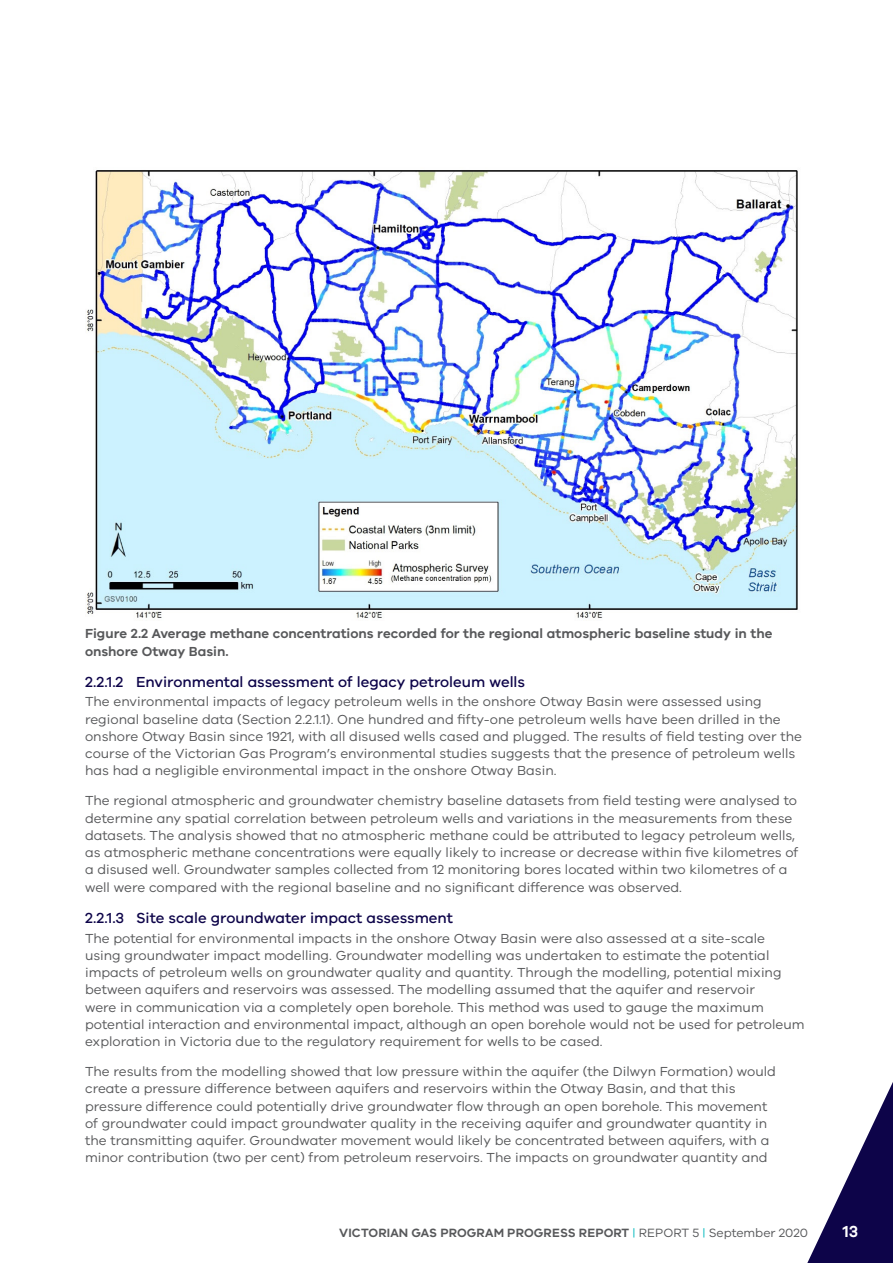
<style>
.page{position:relative;width:893px;height:1263px;background:#fff}
.page>*{position:absolute;margin:0;border:0;box-sizing:border-box;transform-origin:0 0}
.t1{font:600 16.5px "VIC";color:#fff}
.t2{font:500 15px "VIC";color:#0d0449}
.Body_Copy{font:13.5px/17.2px "VIC";color:#57585a}
.Caption_FIGURE{font:600 13.5px/17.2px "VIC";color:#57585a}
.t3{font:600 12.3px "VIC";letter-spacing:.01em;color:#57585a}
.s1{font-weight:400;color:#08babf}
.s2{font-weight:400}
</style>
<div class="page">
<svg style="left:807px;top:1082px;width:86px;height:181px"></svg>
<img style="left:86px;top:170px;width:712px;height:448px">
<p class="Caption_FIGURE" style="left:85px;top:625px;width:689px">Figure 2.2 Average methane concentrations recorded for the regional atmospheric baseline study in the onshore Otway Basin.</p>
<p class="t2" style="left:85px;top:673px;width:442px">2.2.1.2 Environmental assessment of legacy petroleum wells</p>
<p class="Body_Copy" style="left:85px;top:693px;width:719px">The environmental impacts of legacy petroleum wells in the onshore Otway Basin were assessed using regional baseline data (Section 2.2.1.1). One hundred and fifty-one petroleum wells have been drilled in the onshore Otway Basin since 1921, with all disused wells cased and plugged. The results of field testing over the course of the Victorian Gas Program’s environmental studies suggests that the presence of petroleum wells has had a negligible environmental impact in the onshore Otway Basin.</p>
<p class="Body_Copy" style="left:85px;top:792px;width:715px">The regional atmospheric and groundwater chemistry baseline datasets from field testing were analysed to determine any spatial correlation between petroleum wells and variations in the measurements from these datasets. The analysis showed that no atmospheric methane could be attributed to legacy petroleum wells, as atmospheric methane concentrations were equally likely to increase or decrease within five kilometres of a disused well. Groundwater samples collected from 12 monitoring bores located within two kilometres of a well were compared with the regional baseline and no significant difference was observed.</p>
<p class="t2" style="left:85px;top:909px;width:370px">2.2.1.3 Site scale groundwater impact assessment</p>
<p class="Body_Copy" style="left:85px;top:929px;width:721px">The potential for environmental impacts in the onshore Otway Basin were also assessed at a site-scale<br>using groundwater impact modelling. Groundwater modelling was undertaken to estimate the potential impacts of petroleum wells on groundwater quality and quantity. Through the modelling, potential mixing between aquifers and reservoirs was assessed. The modelling assumed that the aquifer and reservoir<br>were in communication via a completely open borehole. This method was used to gauge the maximum potential interaction and environmental impact, although an open borehole would not be used for petroleum exploration in Victoria due to the regulatory requirement for wells to be cased.</p>
<p class="Body_Copy" style="left:85px;top:1062px;width:692px">The results from the modelling showed that low pressure within the aquifer (the Dilwyn Formation) would create a pressure difference between aquifers and reservoirs within the Otway Basin, and that this pressure difference could potentially drive groundwater flow through an open borehole. This movement of groundwater could impact groundwater quality in the receiving aquifer and groundwater quantity in the transmitting aquifer. Groundwater movement would likely be concentrated between aquifers, with a minor contribution (two per cent) from petroleum reservoirs. The impacts on groundwater quantity and</p>
<p class="t3" style="left:339px;top:1226px;width:470px">VICTORIAN GAS PROGRAM PROGRESS REPORT <span class="s1">|</span> <span class="s2">REPORT 5</span> <span class="s1">|</span> <span class="s2">September 2020</span></p>
<p class="t1" style="left:843px;top:1221px;width:17px">13</p>
</div>
